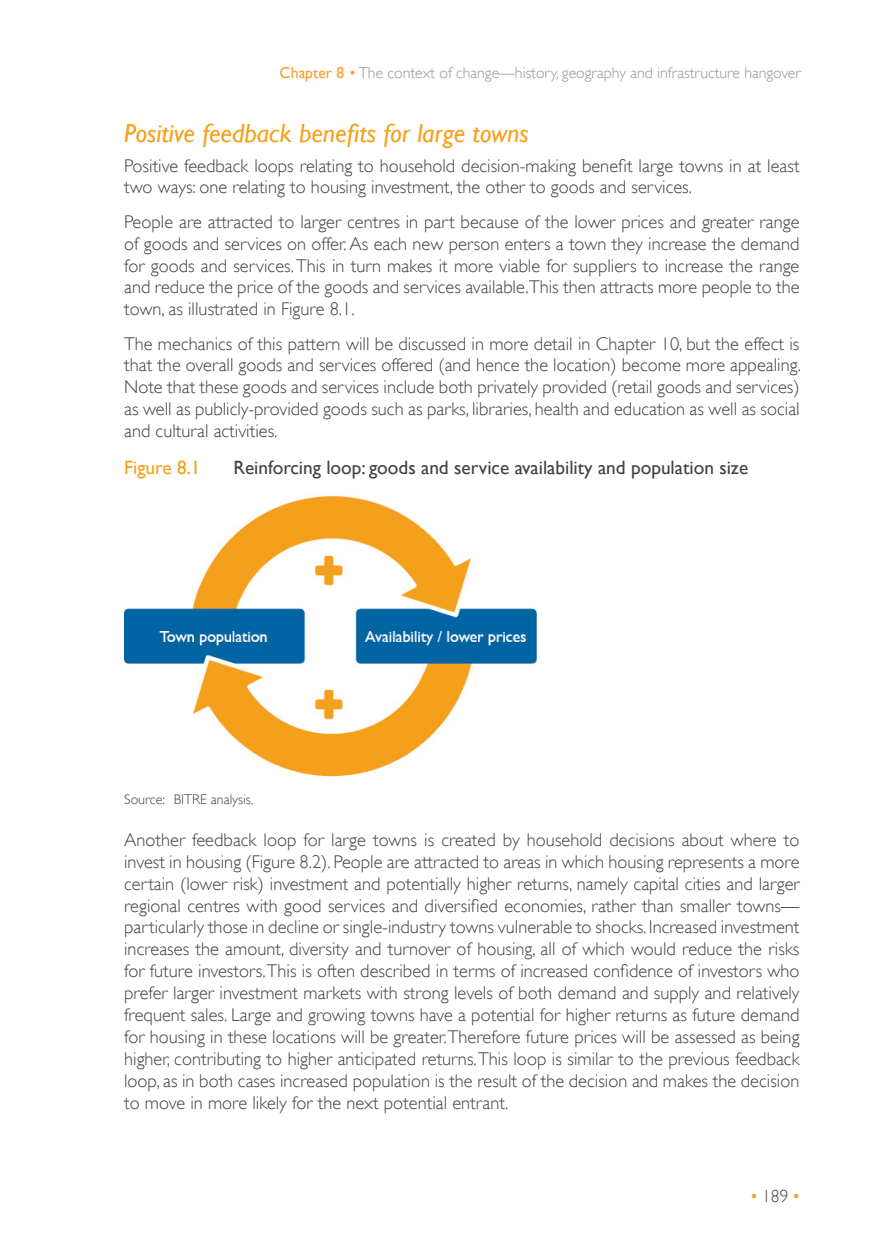
<style>
.page{position:relative;width:874px;height:1241px;background:#fff}
.page>*{position:absolute;margin:0;border:0;box-sizing:border-box;transform-origin:0 0}
.SUB_HEAD_2{font:italic 26.25px "Gill Sans";color:#f6a01a}
.FIGURE_HEADING{font:19.25px "Gill Sans";color:#414042}
.FIGURE_HEADING-2{font:19.25px "Gill Sans";color:#f6a01a}
.BODY_TEXT{font:300 18.38px/21.9px "Gill Sans";color:#414042;text-align:justify}
.t1{font:300 17.5px "Gill Sans";color:#414042}
.t2{font:300 15.75px "Gill Sans";color:#939598}
.SOURCE{font:300 14px "Gill Sans";color:#414042}
.s1{font-weight:400;color:#f99e30}
.s2{color:#f99e30}
</style>
<div class="page">
<img style="left:124px;top:493px;width:412px;height:284px">
<p class="t2" style="left:279px;top:60px;width:522px"><span class="s1">Chapter 8</span> <span class="s2">•</span> The context of change—history, geography and infrastructure hangover</p>
<h3 class="SUB_HEAD_2" style="left:124px;top:118px;width:406px">Positive feedback benefits for large towns</h3>
<p class="BODY_TEXT" style="left:124px;top:154px;width:676px">Positive feedback loops relating to household decision-making benefit large towns in at least two ways: one relating to housing investment, the other to goods and services.</p>
<p class="BODY_TEXT" style="left:124px;top:210px;width:676px">People are attracted to larger centres in part because of the lower prices and greater range of goods and services on offer. As each new person enters a town they increase the demand for goods and services. This in turn makes it more viable for suppliers to increase the range and reduce the price of the goods and services available.This then attracts more people to the town, as illustrated in Figure 8.1.</p>
<p class="BODY_TEXT" style="left:124px;top:332px;width:678px">The mechanics of this pattern will be discussed in more detail in Chapter 10, but the effect is that the overall goods and services offered (and hence the location) become more appealing.<br>Note that these goods and services include both privately provided (retail goods and services) as well as publicly-provided goods such as parks, libraries, health and education as well as social and cultural activities.</p>
<h3 class="FIGURE_HEADING-2" style="left:124px;top:456px;width:78px">Figure 8.1</h3>
<h3 class="FIGURE_HEADING" style="left:233px;top:456px;width:516px">Reinforcing loop: goods and service availability and population size</h3>
<p class="SOURCE" style="left:124px;top:788px;width:130px">Source: BITRE analysis.</p>
<p class="BODY_TEXT" style="left:124px;top:828px;width:676px">Another feedback loop for large towns is created by household decisions about where to invest in housing (Figure 8.2). People are attracted to areas in which housing represents a more certain (lower risk) investment and potentially higher returns, namely capital cities and larger regional centres with good services and diversified economies, rather than smaller towns— particularly those in decline or single-industry towns vulnerable to shocks. Increased investment increases the amount, diversity and turnover of housing, all of which would reduce the risks for future investors. This is often described in terms of increased confidence of investors who prefer larger investment markets with strong levels of both demand and supply and relatively frequent sales. Large and growing towns have a potential for higher returns as future demand for housing in these locations will be greater. Therefore future prices will be assessed as being higher, contributing to higher anticipated returns. This loop is similar to the previous feedback loop, as in both cases increased population is the result of the decision and makes the decision to move in more likely for the next potential entrant.</p>
<p class="t1" style="left:750px;top:1182px;width:50px"><span class="s1">•</span> 189 <span class="s1">•</span></p>
</div>
